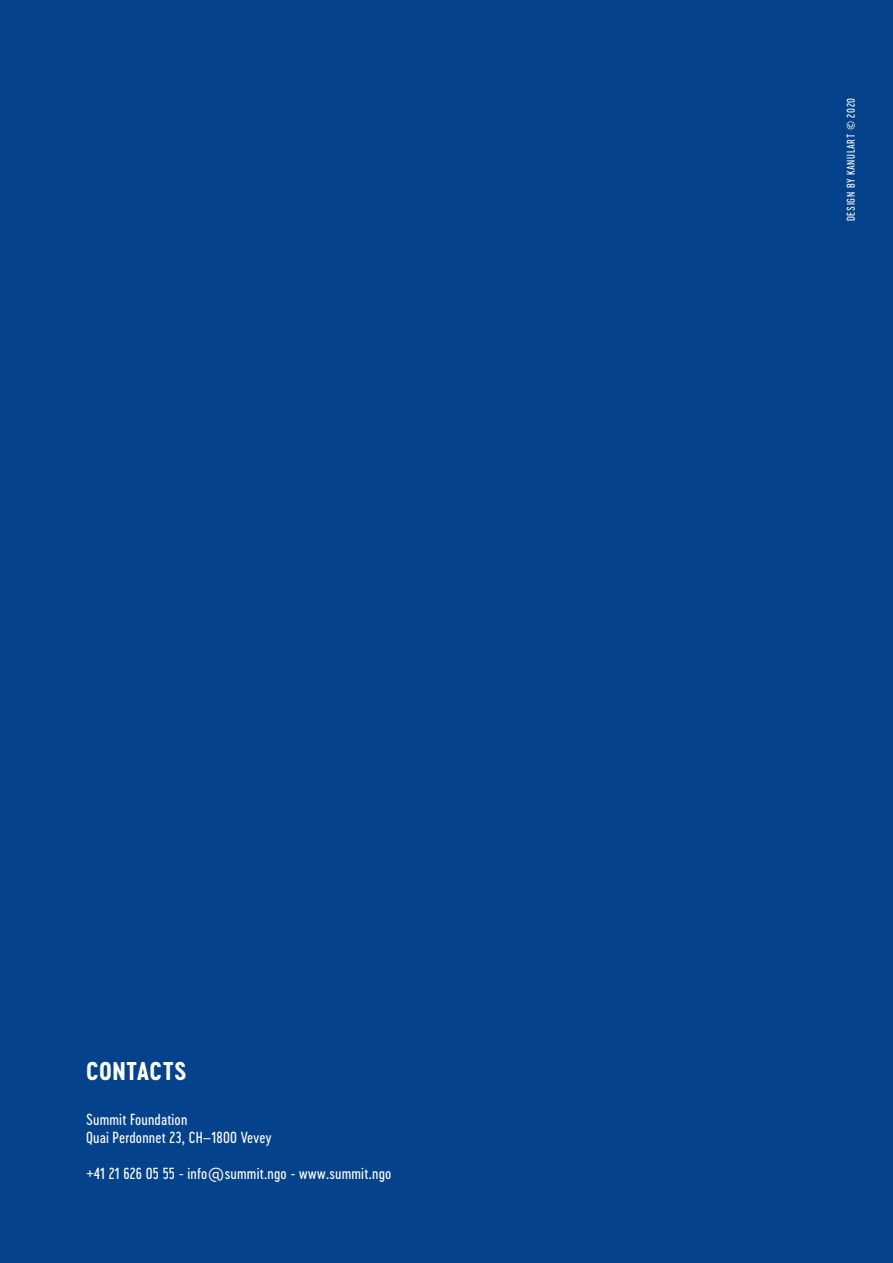
<style>
.page{position:relative;width:893px;height:1263px;background:#05428c}
.page>*{position:absolute;margin:0;border:0;box-sizing:border-box;transform-origin:0 0}
.t1{font:24px "Cervo Neue Bold Neue";letter-spacing:.02em;color:#fff}
.t2{font:15px/18px "Cervo Neue Regular Neue";letter-spacing:.01em;color:#fff}
.t3{font:10.5px "Cervo Neue Regular Neue";letter-spacing:.06em;color:#fff}
</style>
<div class="page">
<h1 class="t1" style="left:86px;top:1054px;width:102px">CONTACTS</h1>
<p class="t2" style="left:86px;top:1110px;width:187px">Summit Foundation<br>Quai Perdonnet 23, CH–1800 Vevey</p>
<p class="t2" style="left:86px;top:1164px;width:307px">+41 21 626 05 55 - info@summit.ngo - www.summit.ngo</p>
<p class="t3" style="left:844px;top:221px;width:125px;rotate:-90deg">DESIGN BY KANULART © 2020</p>
</div>
